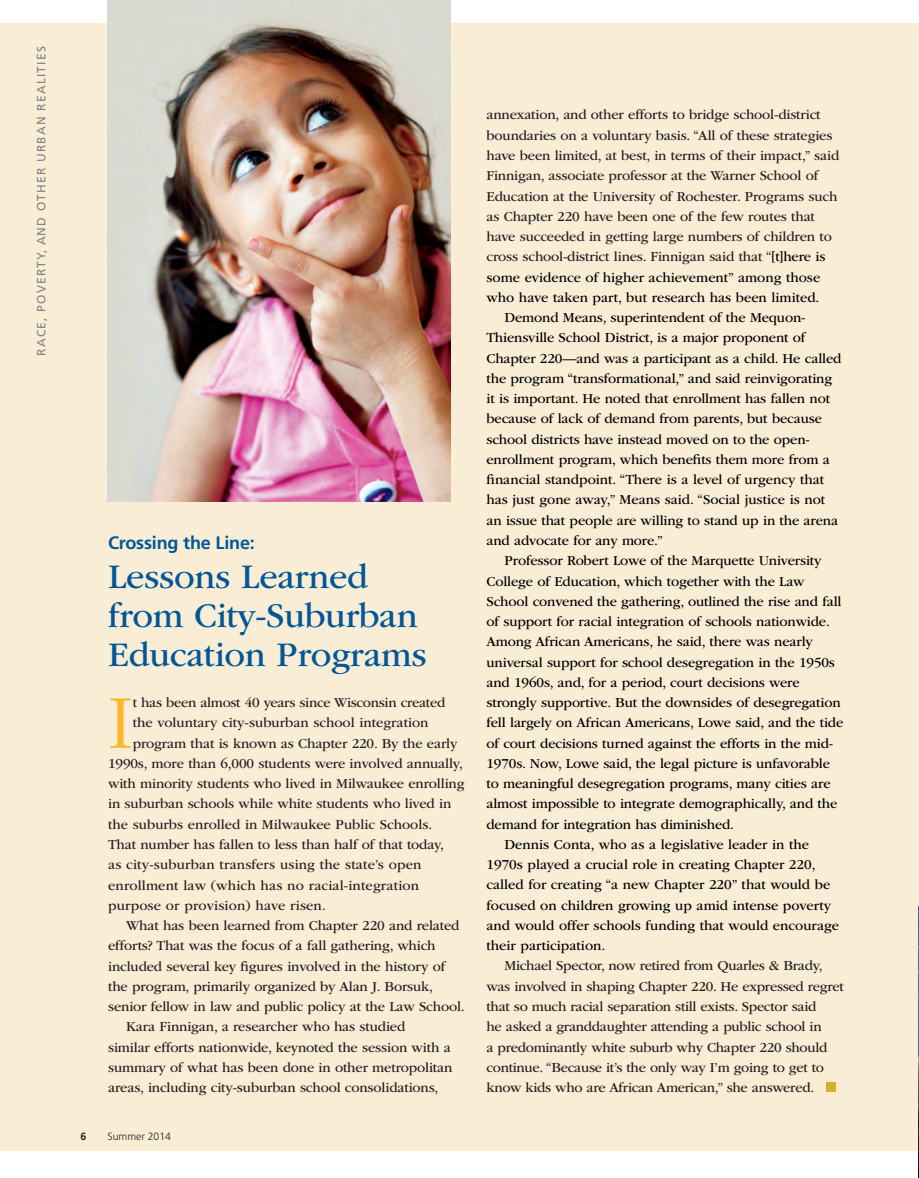
<style>
.page{position:relative;width:919px;height:1178px;background:#fff}
.page>*{position:absolute;margin:0;border:0;box-sizing:border-box;transform-origin:0 0}
.t1{font:300 79.2px "ITC Garamond Std";color:#fcb828}
.t2{font:36px/39px "ITC Garamond Std";letter-spacing:-.01em;color:#015698}
.t3{font:700 18px "Frutiger";letter-spacing:-.01em;color:#015698}
.t4{font:14.25px "ITC Garamond Std";letter-spacing:-.01em;color:#000}
.t5{font:14.25px/20.2px "ITC Garamond Std";letter-spacing:-.01em;color:#231f20}
.t6{font:14.25px "ITC Garamond Std";letter-spacing:.01em;color:#231f20}
.t7{font:12px "Frutiger";letter-spacing:.1em;color:#808285}
.t8{font:300 10.5px "Frutiger";color:#231f20}
.t9{font:700 10.5px "Frutiger";color:#231f20}
.s1{color:#000}
</style>
<div class="page">
<div style="left:0;top:24px;width:918px;height:1126px;background:#faedd5"></div>
<img style="left:108px;top:0;width:342px;height:501px">
<hr style="left:918px;top:0;width:1px;height:1176px;background:#015698">
<div style="left:825px;top:1082px;width:10px;height:9px;background:#d3b028"></div>
<img style="left:918px;top:905px;width:1px;height:270px">
<p class="t7" style="left:34px;top:355px;width:310px;rotate:-90deg">RACE, POVERTY, AND OTHER URBAN REALITIES</p>
<p class="t3" style="left:108px;top:532px;width:148px">Crossing the Line:</p>
<h2 class="t2" style="left:108px;top:557px;width:320px">Lessons Learned from City-Suburban<br>Education Programs</h2>
<h1 class="t1" style="left:108px;top:680px;width:27px">I</h1>
<p class="t5" style="left:133px;top:692px;width:314px">t has been almost 40 years since Wisconsin created</p>
<p class="t5" style="left:133px;top:713px;width:297px">the voluntary city-suburban school integration</p>
<p class="t5" style="left:133px;top:733px;width:326px">program that is known as Chapter 220. By the early</p>
<p class="t5" style="left:108px;top:753px;width:356px">1990s, more than 6,000 students were involved annually,</p>
<p class="t5" style="left:108px;top:773px;width:357px">with minority students who lived in Milwaukee enrolling</p>
<p class="t5" style="left:108px;top:794px;width:344px">in suburban schools while white students who lived in</p>
<p class="t5" style="left:108px;top:814px;width:325px">the suburbs enrolled in Milwaukee Public Schools.</p>
<p class="t5" style="left:108px;top:834px;width:337px">That number has fallen to less than half of that today,</p>
<p class="t6" style="left:108px;top:856px;width:315px">as city-suburban transfers using the state’s open</p>
<p class="t6" style="left:108px;top:877px;width:312px">enrollment law (which has no racial-integration</p>
<p class="t6" style="left:108px;top:897px;width:219px">purpose or provision) have risen.</p>
<p class="t5" style="left:126px;top:915px;width:335px">What has been learned from Chapter 220 and related</p>
<p class="t5" style="left:108px;top:935px;width:329px">efforts? That was the focus of a fall gathering, which</p>
<p class="t5" style="left:108px;top:956px;width:338px">included several key figures involved in the history of</p>
<p class="t5" style="left:108px;top:976px;width:326px">the program, primarily organized by Alan J. Borsuk,</p>
<p class="t5" style="left:108px;top:996px;width:358px">senior fellow in law and public policy at the Law School.</p>
<p class="t5" style="left:126px;top:1016px;width:280px">Kara Finnigan, a researcher who has studied</p>
<p class="t5" style="left:108px;top:1036px;width:344px">similar efforts nationwide, keynoted the session with a</p>
<p class="t5" style="left:108px;top:1057px;width:346px">summary of what has been done in other metropolitan</p>
<p class="t5" style="left:108px;top:1077px;width:332px">areas, including city-suburban school consolidations,</p>
<p class="t9" style="left:80px;top:1129px;width:7px">6</p>
<p class="t8" style="left:107px;top:1130px;width:65px">Summer 2014</p>
<p class="t5" style="left:486px;top:105px;width:335px">annexation, and other efforts to bridge school-district</p>
<p class="t5" style="left:486px;top:125px;width:347px">boundaries on a voluntary basis. “All of these strategies</p>
<p class="t5" style="left:486px;top:145px;width:354px">have been limited, at best, in terms of their impact,” said</p>
<p class="t5" style="left:486px;top:166px;width:333px">Finnigan, associate professor at the Warner School of</p>
<p class="t5" style="left:486px;top:186px;width:352px">Education at the University of Rochester. Programs such</p>
<p class="t5" style="left:486px;top:206px;width:330px">as Chapter 220 have been one of the few routes that</p>
<p class="t5" style="left:486px;top:226px;width:346px">have succeeded in getting large numbers of children to</p>
<p class="t5" style="left:486px;top:247px;width:340px">cross school-district lines. Finnigan said that “<span class="s1">[t]here is</span></p>
<p class="t4" style="left:486px;top:269px;width:335px">some evidence of higher achievement” among those</p>
<p class="t4" style="left:486px;top:289px;width:334px">who have taken part, but research has been limited.</p>
<p class="t4" style="left:504px;top:310px;width:302px">Demond Means, superintendent of the Mequon-</p>
<p class="t4" style="left:486px;top:330px;width:320px">Thiensville School District, is a major proponent of</p>
<p class="t4" style="left:486px;top:350px;width:356px">Chapter 220—and was a participant as a child. He called</p>
<p class="t4" style="left:486px;top:370px;width:347px">the program “transformational,” and said reinvigorating</p>
<p class="t4" style="left:486px;top:391px;width:345px">it is important. He noted that enrollment has fallen not</p>
<p class="t4" style="left:486px;top:411px;width:337px">because of lack of demand from parents, but because</p>
<p class="t4" style="left:486px;top:431px;width:325px">school districts have instead moved on to the open-</p>
<p class="t4" style="left:486px;top:451px;width:345px">enrollment program, which benefits them more from a</p>
<p class="t4" style="left:486px;top:472px;width:339px">financial standpoint. “There is a level of urgency that</p>
<p class="t4" style="left:486px;top:492px;width:340px">has just gone away,” Means said. “Social justice is not</p>
<p class="t4" style="left:486px;top:512px;width:353px">an issue that people are willing to stand up in the arena</p>
<p class="t4" style="left:486px;top:532px;width:178px">and advocate for any more.”</p>
<p class="t4" style="left:504px;top:553px;width:318px">Professor Robert Lowe of the Marquette University</p>
<p class="t4" style="left:486px;top:573px;width:319px">College of Education, which together with the Law</p>
<p class="t4" style="left:486px;top:593px;width:356px">School convened the gathering, outlined the rise and fall</p>
<p class="t4" style="left:486px;top:613px;width:345px">of support for racial integration of schools nationwide.</p>
<p class="t4" style="left:486px;top:634px;width:328px">Among African Americans, he said, there was nearly</p>
<p class="t4" style="left:486px;top:654px;width:350px">universal support for school desegregation in the 1950s</p>
<p class="t4" style="left:486px;top:674px;width:314px">and 1960s, and, for a period, court decisions were</p>
<p class="t4" style="left:486px;top:694px;width:355px">strongly supportive. But the downsides of desegregation</p>
<p class="t4" style="left:486px;top:715px;width:358px">fell largely on African Americans, Lowe said, and the tide</p>
<p class="t4" style="left:486px;top:735px;width:348px">of court decisions turned against the efforts in the mid-</p>
<p class="t4" style="left:486px;top:755px;width:345px">1970s. Now, Lowe said, the legal picture is unfavorable</p>
<p class="t4" style="left:486px;top:775px;width:345px">to meaningful desegregation programs, many cities are</p>
<p class="t4" style="left:486px;top:796px;width:352px">almost impossible to integrate demographically, and the</p>
<p class="t4" style="left:486px;top:816px;width:249px">demand for integration has diminished.</p>
<p class="t4" style="left:504px;top:836px;width:306px">Dennis Conta, who as a legislative leader in the</p>
<p class="t4" style="left:486px;top:856px;width:330px">1970s played a crucial role in creating Chapter 220,</p>
<p class="t4" style="left:486px;top:877px;width:345px">called for creating “a new Chapter 220” that would be</p>
<p class="t4" style="left:486px;top:897px;width:346px">focused on children growing up amid intense poverty</p>
<p class="t4" style="left:486px;top:917px;width:354px">and would offer schools funding that would encourage</p>
<p class="t4" style="left:486px;top:937px;width:120px">their participation.</p>
<p class="t5" style="left:486px;top:955px;width:359px;text-indent:18px">Michael Spector, now retired from Quarles &amp; Brady, was involved in shaping Chapter 220. He expressed regret that so much racial separation still exists. Spector said<br>he asked a granddaughter attending a public school in<br>a predominantly white suburb why Chapter 220 should continue. “Because it’s the only way I’m going to get to know kids who are African American,” she answered.</p>
</div>
